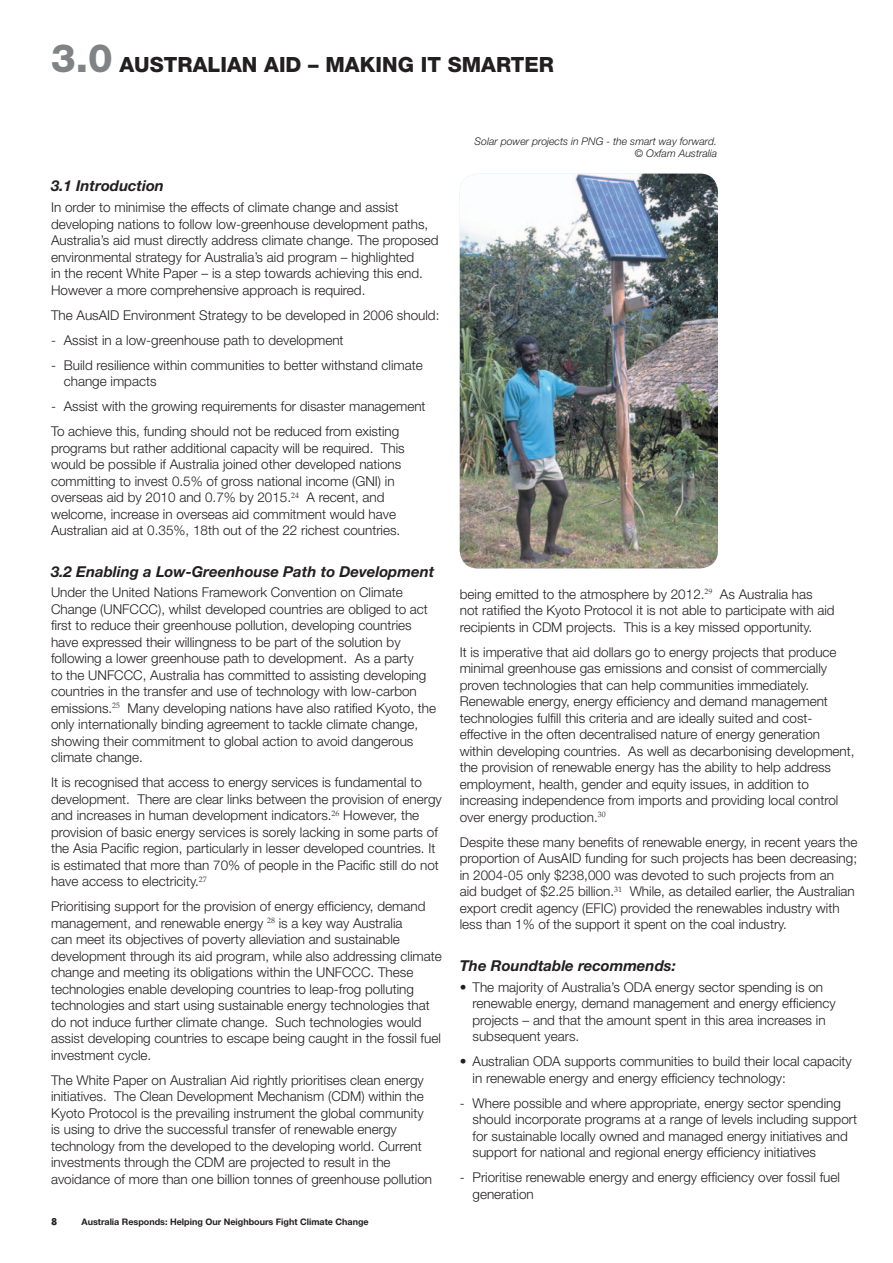
<style>
.page{position:relative;width:893px;height:1263px;background:#fff}
.page>*{position:absolute;margin:0;border:0;box-sizing:border-box;transform-origin:0 0}
.t1{font:800 21px "Helvetica Neue";color:#231f20}
.t2{font:italic 700 15px "Helvetica Neue";color:#231f20}
.t3{font:300 13.5px/16.5px "Helvetica Neue";color:#231f20}
.t4{font:italic 300 10.5px/12px "Helvetica Neue";color:#231f20;text-align:right}
.t5{font:700 9px "Helvetica Neue";color:#231f20}
.t6{font:700 9px "Futura";color:#231f20}
.s1{font-size:39px;color:#808285}
</style>
<div class="page">
<img style="left:460px;top:174px;width:258px;height:394px;border-radius:18px">
<h1 class="t1" style="left:51px;top:57px;width:505px"><span class="s1">3.0</span> AUSTRALIAN AID – MAKING IT SMARTER</h1>
<p class="t2" style="left:51px;top:181px;width:115px">3.1 Introduction</p>
<p class="t3" style="left:51px;top:200px;width:389px">In order to minimise the effects of climate change and assist developing nations to follow low-greenhouse development paths, Australia’s aid must directly address climate change. The proposed environmental strategy for Australia’s aid program – highlighted<br>in the recent White Paper – is a step towards achieving this end.<br>However a more comprehensive approach is required.</p>
<p class="t3" style="left:51px;top:308px;width:390px">The AusAID Environment Strategy to be developed in 2006 should:</p>
<p class="t3" style="left:51px;top:333px;width:294px">- Assist in a low-greenhouse path to development</p>
<p class="t3" style="left:64px;top:358px;width:361px;text-indent:-13px">- Build resilience within communities to better withstand climate change impacts</p>
<p class="t3" style="left:51px;top:395px;width:376px;line-height:25px">- Assist with the growing requirements for disaster management<br>To achieve this, funding should not be reduced from existing</p>
<p class="t3" style="left:51px;top:441px;width:355px">programs but rather additional capacity will be required. This would be possible if Australia joined other developed nations committing to invest 0.5% of gross national income (GNI) in overseas aid by 2010 and 0.7% by 2015.<sup>24</sup> A recent, and welcome, increase in overseas aid commitment would have Australian aid at 0.35%, 18th out of the 22 richest countries.</p>
<p class="t2" style="left:51px;top:566px;width:385px">3.2 Enabling a Low-Greenhouse Path to Development</p>
<p class="t3" style="left:51px;top:585px;width:387px">Under the United Nations Framework Convention on Climate Change (UNFCCC), whilst developed countries are obliged to act first to reduce their greenhouse pollution, developing countries have expressed their willingness to be part of the solution by following a lower greenhouse path to development. As a party<br>to the UNFCCC, Australia has committed to assisting developing countries in the transfer and use of technology with low-carbon emissions.<sup>25</sup> Many developing nations have also ratified Kyoto, the only internationally binding agreement to tackle climate change, showing their commitment to global action to avoid dangerous climate change.</p>
<p class="t3" style="left:51px;top:775px;width:392px">It is recognised that access to energy services is fundamental to development. There are clear links between the provision of energy and increases in human development indicators.<sup>26</sup> However, the provision of basic energy services is sorely lacking in some parts of the Asia Pacific region, particularly in lesser developed countries. It is estimated that more than 70% of people in the Pacific still do not have access to electricity.<sup>27</sup></p>
<p class="t3" style="left:51px;top:899px;width:392px">Prioritising support for the provision of energy efficiency, demand management, and renewable energy <sup>28</sup> is a key way Australia<br>can meet its objectives of poverty alleviation and sustainable development through its aid program, while also addressing climate change and meeting its obligations within the UNFCCC. These technologies enable developing countries to leap-frog polluting technologies and start using sustainable energy technologies that do not induce further climate change. Such technologies would assist developing countries to escape being caught in the fossil fuel investment cycle.</p>
<p class="t3" style="left:51px;top:1073px;width:383px">The White Paper on Australian Aid rightly prioritises clean energy initiatives. The Clean Development Mechanism (CDM) within the Kyoto Protocol is the prevailing instrument the global community is using to drive the successful transfer of renewable energy technology from the developed to the developing world. Current investments through the CDM are projected to result in the avoidance of more than one billion tonnes of greenhouse pollution</p>
<p class="t6" style="left:51px;top:1217px;width:8px">8</p>
<p class="t5" style="left:81px;top:1218px;width:289px">Australia Responds: Helping Our Neighbours Fight Climate Change</p>
<p class="t4" style="left:475px;top:137px;width:244px">Solar power projects in PNG - the smart way forward. © Oxfam Australia</p>
<p class="t3" style="left:460px;top:587px;width:376px">being emitted to the atmosphere by 2012.<sup>29</sup> As Australia has not ratified the Kyoto Protocol it is not able to participate with aid recipients in CDM projects. This is a key missed opportunity.</p>
<p class="t3" style="left:460px;top:645px;width:396px">It is imperative that aid dollars go to energy projects that produce minimal greenhouse gas emissions and consist of commercially proven technologies that can help communities immediately.<br>Renewable energy, energy efficiency and demand management technologies fulfill this criteria and are ideally suited and cost&shy;effective in the often decentralised nature of energy generation within developing countries. As well as decarbonising development, the provision of renewable energy has the ability to help address employment, health, gender and equity issues, in addition to increasing independence from imports and providing local control over energy production.<sup>30</sup></p>
<p class="t3" style="left:460px;top:835px;width:399px">Despite these many benefits of renewable energy, in recent years the proportion of AusAID funding for such projects has been decreasing; in 2004-05 only $238,000 was devoted to such projects from an<br>aid budget of $2.25 billion.<sup>31</sup> While, as detailed earlier, the Australian export credit agency (EFIC) provided the renewables industry with less than 1% of the support it spent on the coal industry.</p>
<p class="t2" style="left:460px;top:960px;width:218px">The Roundtable recommends:</p>
<p class="t3" style="left:472px;top:980px;width:365px;text-indent:-13px">• The majority of Australia’s ODA energy sector spending is on renewable energy, demand management and energy efficiency projects – and that the amount spent in this area increases in subsequent years.</p>
<p class="t3" style="left:472px;top:1054px;width:381px;text-indent:-13px">• Australian ODA supports communities to build their local capacity in renewable energy and energy efficiency technology:</p>
<p class="t3" style="left:472px;top:1096px;width:386px;text-indent:-13px">- Where possible and where appropriate, energy sector spending should incorporate programs at a range of levels including support for sustainable locally owned and managed energy initiatives and support for national and regional energy efficiency initiatives</p>
<p class="t3" style="left:472px;top:1170px;width:369px;text-indent:-13px">- Prioritise renewable energy and energy efficiency over fossil fuel generation</p>
</div>
